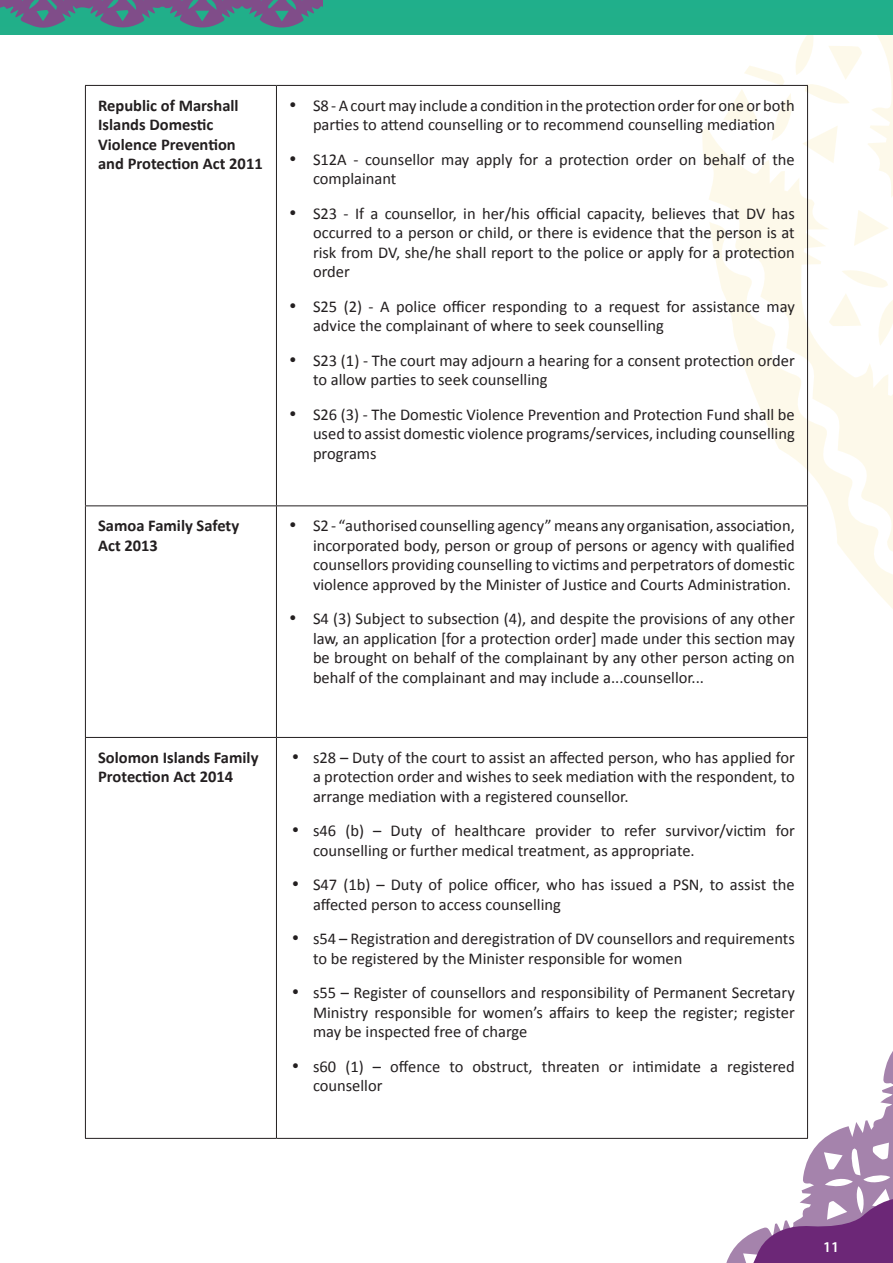
<style>
.page{position:relative;width:893px;height:1263px;background:#fff}
.page>*{position:absolute;margin:0;border:0;box-sizing:border-box;transform-origin:0 0}
.t1{font:16.5px/19.5px "Calibri";color:#231f20}
.t2{font:700 16.5px/19.5px "Calibri";color:#231f20}
.t3{font:600 15px "Myriad Pro";color:#fff}
</style>
<div class="page">
<svg style="left:490px;top:898px;width:403px;height:365px"></svg>
<svg style="left:702px;top:34px;width:191px;height:710px"></svg>
<svg style="left:750px;top:1198px;width:143px;height:65px"></svg>
<hr style="left:0;top:0;width:1px;height:34px;background:#22af89">
<div style="left:1px;top:0;width:892px;height:34px;background:#21af89"></div>
<svg style="left:0;top:0;width:322px;height:28px"></svg>
<hr style="left:85px;top:85px;width:191px;height:1px;background:#231f20">
<hr style="left:85px;top:86px;width:1px;height:419px;background:#231f20">
<hr style="left:276px;top:85px;width:532px;height:1px;background:#231f20">
<hr style="left:276px;top:86px;width:1px;height:419px;background:#231f20">
<hr style="left:807px;top:86px;width:1px;height:419px;background:#231f20">
<hr style="left:85px;top:505px;width:191px;height:1px;background:#231f20">
<hr style="left:85px;top:506px;width:1px;height:231px;background:#231f20">
<hr style="left:276px;top:505px;width:532px;height:1px;background:#231f20">
<hr style="left:276px;top:506px;width:1px;height:231px;background:#231f20">
<hr style="left:807px;top:506px;width:1px;height:231px;background:#231f20">
<hr style="left:85px;top:737px;width:191px;height:1px;background:#231f20">
<hr style="left:85px;top:738px;width:1px;height:400px;background:#231f20">
<hr style="left:276px;top:737px;width:532px;height:1px;background:#231f20">
<hr style="left:276px;top:738px;width:1px;height:400px;background:#231f20">
<hr style="left:807px;top:738px;width:1px;height:400px;background:#231f20">
<hr style="left:85px;top:1138px;width:191px;height:1px;background:#231f20">
<hr style="left:276px;top:1138px;width:532px;height:1px;background:#231f20">
<p class="t2" style="left:98px;top:95px;width:166px">Republic of Marshall<br>Islands Domestic<br>Violence Prevention and Protection Act 2011</p>
<p class="t1" style="left:289px;top:95px;width:507px;text-align:center">• S8 - A court may include a condition in the protection order for one or both parties to attend counselling or to recommend counselling mediation</p>
<p class="t1" style="left:313px;top:149px;width:483px;text-indent:-24px">• S12A - counsellor may apply for a protection order on behalf of the complainant</p>
<p class="t1" style="left:313px;top:203px;width:483px;text-align:justify;text-indent:-24px">• S23 - If a counsellor, in her/his official capacity, believes that DV has occurred to a person or child, or there is evidence that the person is at risk from DV, she/he shall report to the police or apply for a protection order</p>
<p class="t1" style="left:313px;top:296px;width:483px;text-indent:-24px">• S25 (2) - A police officer responding to a request for assistance may advice the complainant of where to seek counselling</p>
<p class="t1" style="left:313px;top:350px;width:483px;text-indent:-24px">• S23 (1) - The court may adjourn a hearing for a consent protection order to allow parties to seek counselling</p>
<p class="t1" style="left:313px;top:404px;width:483px;text-align:justify;text-indent:-24px">• S26 (3) - The Domestic Violence Prevention and Protection Fund shall be used to assist domestic violence programs/services, including counselling programs</p>
<p class="t2" style="left:98px;top:516px;width:142px">Samoa Family Safety<br>Act 2013</p>
<p class="t1" style="left:313px;top:516px;width:483px;text-align:justify;text-indent:-24px">• S2 - “authorised counselling agency” means any organisation, association, incorporated body, person or group of persons or agency with qualified counsellors providing counselling to victims and perpetrators of domestic violence approved by the Minister of Justice and Courts Administration.</p>
<p class="t1" style="left:313px;top:609px;width:483px;text-align:justify;text-indent:-24px">• S4 (3) Subject to subsection (4), and despite the provisions of any other law, an application [for a protection order] made under this section may be brought on behalf of the complainant by any other person acting on behalf of the complainant and may include a...counsellor...</p>
<p class="t2" style="left:98px;top:747px;width:162px">Solomon Islands Family<br>Protection Act 2014</p>
<p class="t1" style="left:313px;top:747px;width:483px;text-align:justify;text-indent:-21px">• s28 – Duty of the court to assist an affected person, who has applied for a protection order and wishes to seek mediation with the respondent, to arrange mediation with a registered counsellor.</p>
<p class="t1" style="left:313px;top:821px;width:483px;text-indent:-21px">• s46 (b) – Duty of healthcare provider to refer survivor/victim for counselling or further medical treatment, as appropriate.</p>
<p class="t1" style="left:313px;top:875px;width:483px;text-indent:-21px">• S47 (1b) – Duty of police officer, who has issued a PSN, to assist the affected person to access counselling</p>
<p class="t1" style="left:313px;top:929px;width:483px;text-indent:-21px">• s54 – Registration and deregistration of DV counsellors and requirements to be registered by the Minister responsible for women</p>
<p class="t1" style="left:313px;top:983px;width:483px;text-align:justify;text-indent:-21px">• s55 – Register of counsellors and responsibility of Permanent Secretary Ministry responsible for women’s affairs to keep the register; register may be inspected free of charge</p>
<p class="t1" style="left:313px;top:1056px;width:483px;text-indent:-21px">• s60 (1) – offence to obstruct, threaten or intimidate a registered counsellor</p>
<p class="t3" style="left:823px;top:1237px;width:18px">11</p>
</div>
